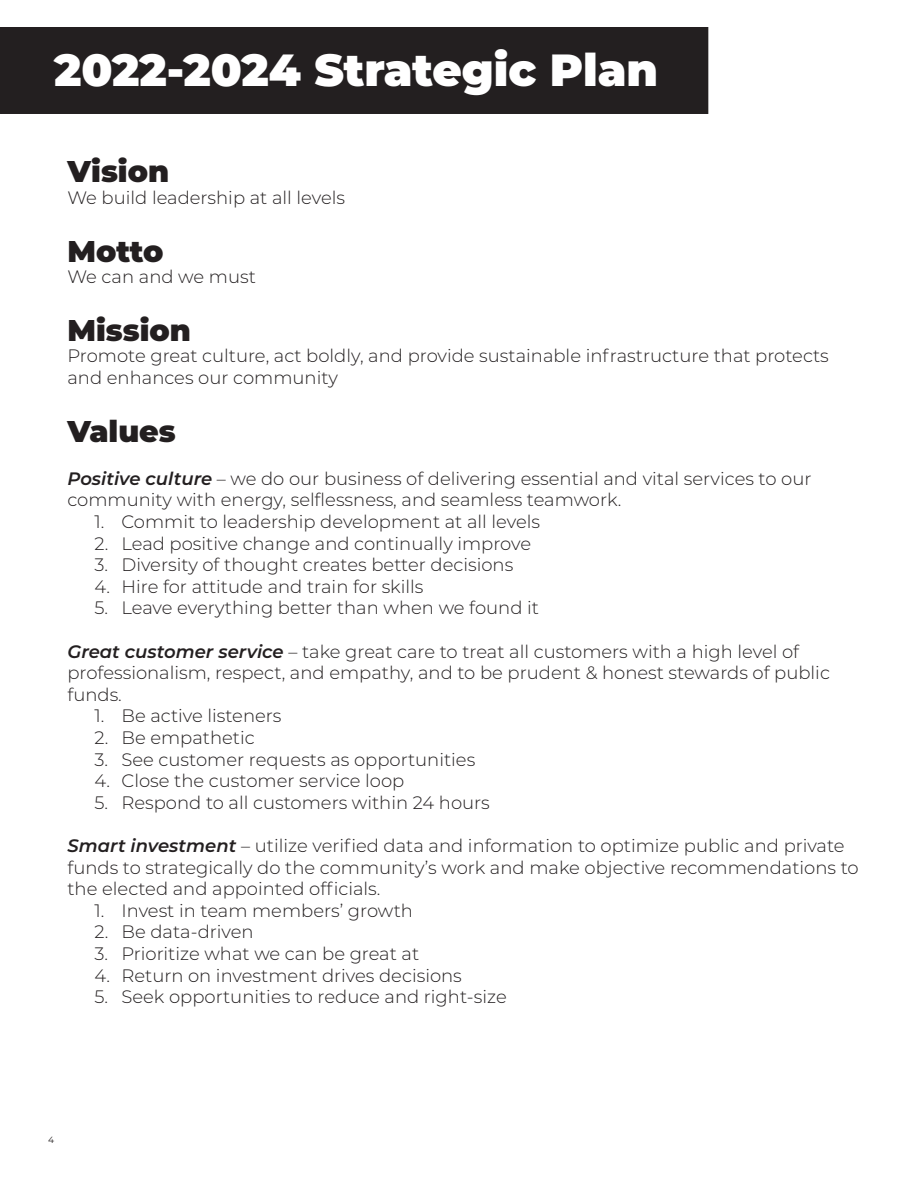
<style>
.page{position:relative;width:918px;height:1188px;background:#fff}
.page>*{position:absolute;margin:0;border:0;box-sizing:border-box;transform-origin:0 0}
.t1{font:900 45px "Montserrat";color:#fff}
.t2{font:900 30px "Montserrat";color:#231f20}
.t3{font:300 18px/21.6px "Montserrat";color:#231f20}
.t4{font:9px "Montserrat";color:#231f20}
.s1{font-weight:600;font-style:italic}
</style>
<div class="page">
<div style="left:1px;top:28px;width:707px;height:85px;background:#231f20"></div>
<div style="left:0;top:27px;width:708px;height:87px;border:2px solid #231f20"></div>
<h1 class="t1" style="left:54px;top:40px;width:606px">2022-2024 Strategic Plan</h1>
<p class="t2" style="left:68px;top:152px;width:103px">Vision</p>
<p class="t3" style="left:68px;top:186px;width:279px">We build leadership at all levels</p>
<p class="t2" style="left:68px;top:231px;width:98px">Motto</p>
<p class="t3" style="left:68px;top:265px;width:190px">We can and we must</p>
<p class="t2" style="left:68px;top:310px;width:125px">Mission</p>
<p class="t3" style="left:68px;top:345px;width:763px">Promote great culture, act boldly, and provide sustainable infrastructure that protects and enhances our community</p>
<p class="t2" style="left:68px;top:411px;width:110px">Values</p>
<p class="t3" style="left:68px;top:467px;width:746px"><span class="s1">Positive culture</span> – we do our business of delivering essential and vital services to our community with energy, selflessness, and seamless teamwork.</p>
<p class="t3" style="left:94px;top:510px;width:447px">1. Commit to leadership development at all levels</p>
<p class="t3" style="left:94px;top:532px;width:438px">2. Lead positive change and continually improve</p>
<p class="t3" style="left:94px;top:553px;width:420px">3. Diversity of thought creates better decisions</p>
<p class="t3" style="left:94px;top:575px;width:330px">4. Hire for attitude and train for skills</p>
<p class="t3" style="left:94px;top:597px;width:446px">5. Leave everything better than when we found it</p>
<p class="t3" style="left:68px;top:640px;width:764px"><span class="s1">Great customer service</span> – take great care to treat all customers with a high level of professionalism, respect, and empathy, and to be prudent &amp; honest stewards of public funds.</p>
<p class="t3" style="left:94px;top:705px;width:189px">1. Be active listeners</p>
<p class="t3" style="left:94px;top:726px;width:162px">2. Be empathetic</p>
<p class="t3" style="left:94px;top:748px;width:382px">3. See customer requests as opportunities</p>
<p class="t3" style="left:94px;top:769px;width:311px">4. Close the customer service loop</p>
<p class="t3" style="left:94px;top:791px;width:397px">5. Respond to all customers within 24 hours</p>
<p class="t3" style="left:68px;top:834px;width:793px"><span class="s1">Smart investment</span> – utilize verified data and information to optimize public and private funds to strategically do the community’s work and make objective recommendations to the elected and appointed officials.</p>
<p class="t3" style="left:94px;top:899px;width:320px">1. Invest in team members’ growth</p>
<p class="t3" style="left:94px;top:921px;width:161px">2. Be data-driven</p>
<p class="t3" style="left:94px;top:942px;width:326px">3. Prioritize what we can be great at</p>
<p class="t3" style="left:94px;top:964px;width:369px">4. Return on investment drives decisions</p>
<p class="t3" style="left:94px;top:985px;width:414px">5. Seek opportunities to reduce and right-size</p>
<p class="t4" style="left:48px;top:1133px;width:7px">4</p>
</div>
